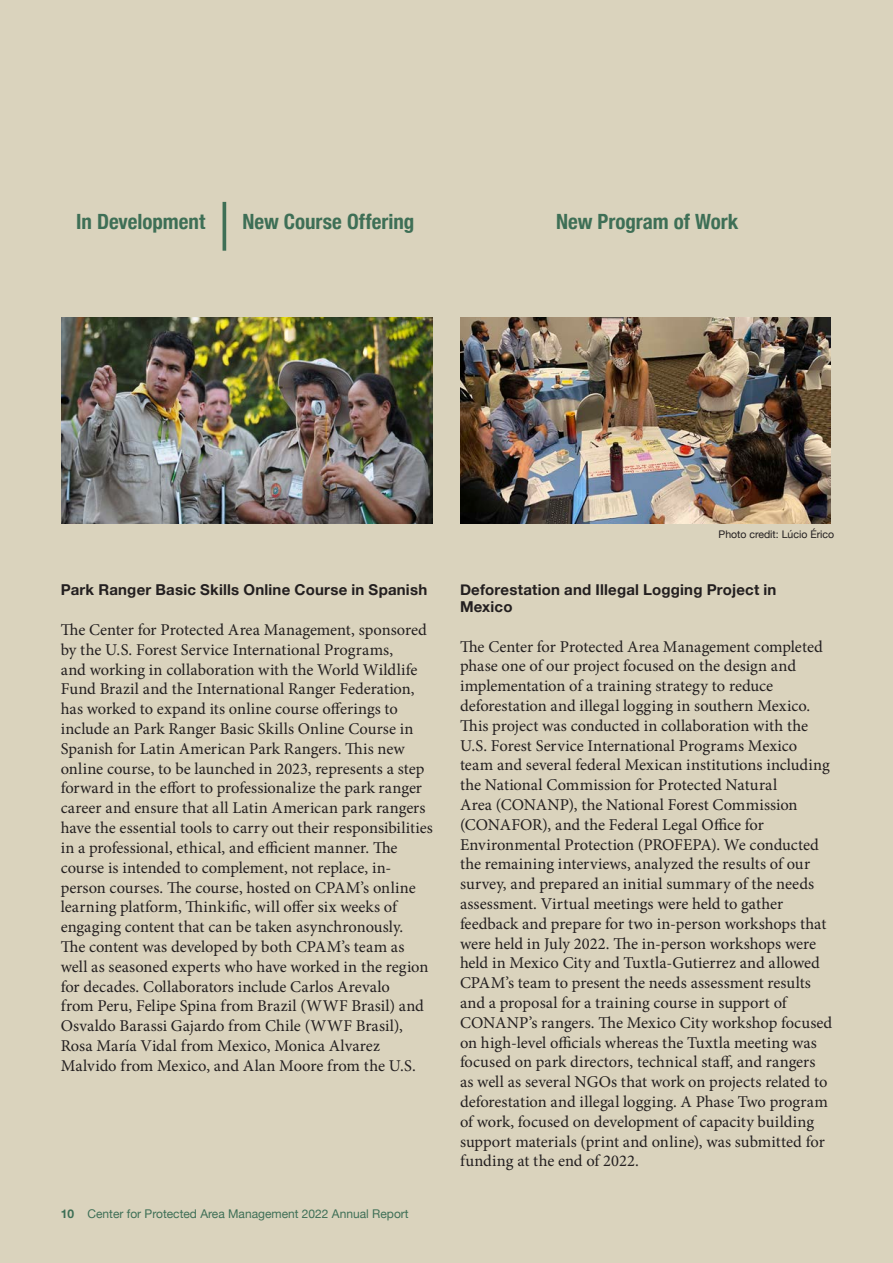
<style>
.page{position:relative;width:893px;height:1263px;background:#dad3bd}
.page>*{position:absolute;margin:0;border:0;box-sizing:border-box;transform-origin:0 0}
.t1{font:700 condensed 21px "Helvetica Neue";color:#3e6f56}
.t2{font:16.5px/19.8px "Minion Pro";color:#231f20}
.t3{font:700 15px/16.5px "Helvetica Neue";letter-spacing:.015em;color:#231f20}
.t4{font:12px "Helvetica Neue";color:#3e6f56}
.t5{font:10.5px "Helvetica Neue";color:#231f20}
.s1{font-weight:700}
</style>
<div class="page">
<hr style="left:223px;top:202px;width:3px;height:49px;background:#3e6f56">
<img style="left:62px;top:317px;width:370px;height:206px">
<img style="left:460px;top:317px;width:370px;height:206px">
<p class="t1" style="left:76px;top:204px;width:130px">In Development</p>
<p class="t1" style="left:242px;top:204px;width:174px">New Course Offering</p>
<p class="t1" style="left:556px;top:204px;width:184px">New Program of Work</p>
<p class="t3" style="left:61px;top:582px;width:368px">Park Ranger Basic Skills Online Course in Spanish</p>
<p class="t2" style="left:61px;top:620px;width:374px">The Center for Protected Area Management, sponsored by the U.S. Forest Service International Programs,<br>and working in collaboration with the World Wildlife Fund Brazil and the International Ranger Federation, has worked to expand its online course offerings to include an Park Ranger Basic Skills Online Course in Spanish for Latin American Park Rangers. This new online course, to be launched in 2023, represents a step forward in the effort to professionalize the park ranger career and ensure that all Latin American park rangers have the essential tools to carry out their responsibilities in a professional, ethical, and efficient manner. The course is intended to complement, not replace, in&shy;person courses. The course, hosted on CPAM’s online learning platform, Thinkific, will offer six weeks of engaging content that can be taken asynchronously.<br>The content was developed by both CPAM’s team as well as seasoned experts who have worked in the region for decades. Collaborators include Carlos Arevalo<br>from Peru, Felipe Spina from Brazil (WWF Brasil) and Osvaldo Barassi Gajardo from Chile (WWF Brasil), Rosa María Vidal from Mexico, Monica Alvarez Malvido from Mexico, and Alan Moore from the U.S.</p>
<p class="t4" style="left:61px;top:1205px;width:346px"><span class="s1">10</span> Center for Protected Area Management 2022 Annual Report</p>
<p class="t4" style="left:87px;top:1205px;width:323px">Center for Protected Area Management 2022 Annual Report</p>
<p class="t5" style="left:718px;top:526px;width:117px">Photo credit: Lúcio Érico</p>
<p class="t3" style="left:460px;top:582px;width:318px">Deforestation and Illegal Logging Project in<br>Mexico</p>
<p class="t2" style="left:460px;top:636px;width:374px">The Center for Protected Area Management completed phase one of our project focused on the design and implementation of a training strategy to reduce deforestation and illegal logging in southern Mexico.<br>This project was conducted in collaboration with the U.S. Forest Service International Programs Mexico team and several federal Mexican institutions including the National Commission for Protected Natural<br>Area (CONANP), the National Forest Commission (CONAFOR), and the Federal Legal Office for Environmental Protection (PROFEPA). We conducted the remaining interviews, analyzed the results of our survey, and prepared an initial summary of the needs assessment. Virtual meetings were held to gather feedback and prepare for two in-person workshops that were held in July 2022. The in-person workshops were held in Mexico City and Tuxtla-Gutierrez and allowed CPAM’s team to present the needs assessment results and a proposal for a training course in support of CONANP’s rangers. The Mexico City workshop focused on high-level officials whereas the Tuxtla meeting was focused on park directors, technical staff, and rangers as well as several NGOs that work on projects related to deforestation and illegal logging. A Phase Two program of work, focused on development of capacity building support materials (print and online), was submitted for funding at the end of 2022.</p>
</div>
